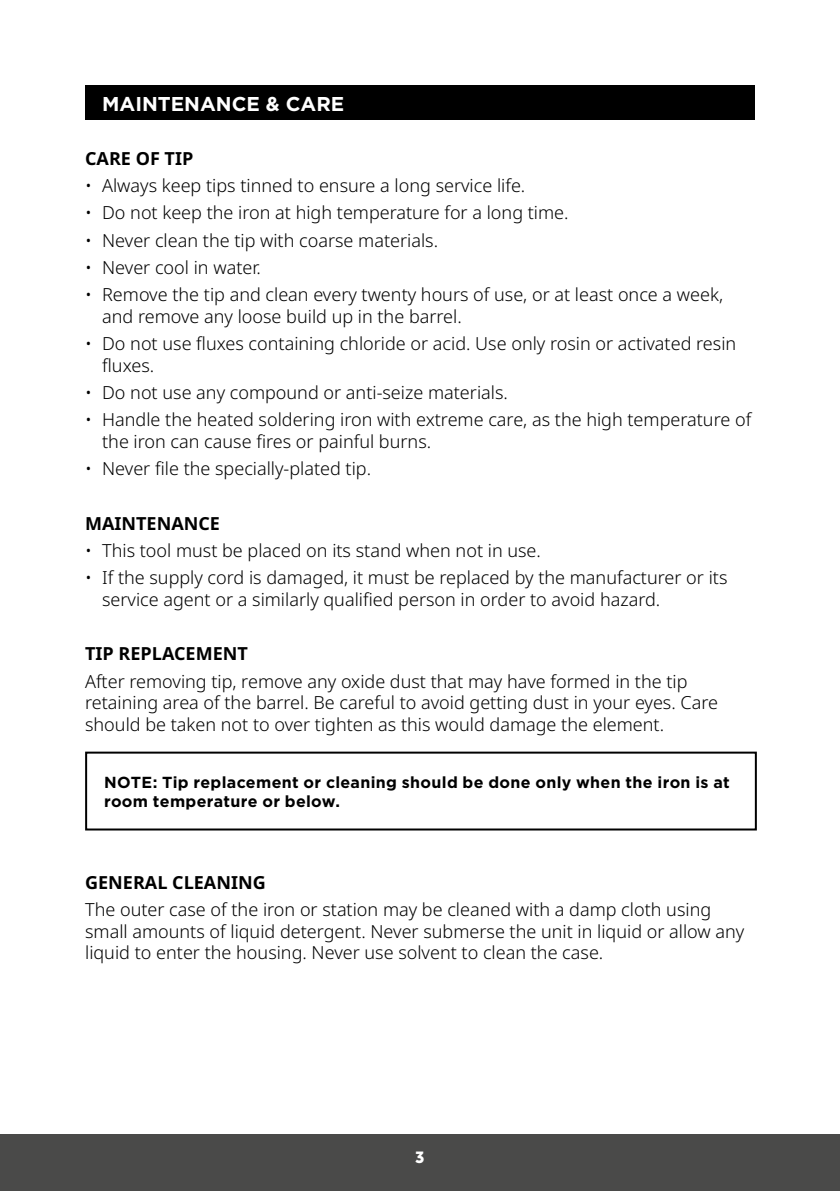
<style>
.page{position:relative;width:840px;height:1191px;background:#fff}
.page>*{position:absolute;margin:0;border:0;box-sizing:border-box;transform-origin:0 0}
.t1{font:700 20px "Gotham HTF";color:#fff}
.t2{font:300 18px/21.6px "Noto Sans";color:#000}
.t3{font:700 18px "Noto Sans";color:#000}
.t4{font:700 16px/19.2px "Gotham HTF";letter-spacing:.02em;color:#000}
.t5{font:16px "Museo Sans 900";color:#fff}
</style>
<div class="page">
<div style="left:0;top:1134px;width:839px;height:57px;background:#4a4a49"></div>
<div style="left:85px;top:85px;width:669px;height:35px;background:#000"></div>
<div style="left:85px;top:751px;width:671px;height:79px;border:2px solid #000"></div>
<p class="t1" style="left:102px;top:92px;width:243px">MAINTENANCE &amp; CARE</p>
<p class="t3" style="left:85px;top:146px;width:110px">CARE OF TIP</p>
<p class="t2" style="left:85px;top:175px;width:441px">• Always keep tips tinned to ensure a long service life.</p>
<p class="t2" style="left:85px;top:202px;width:484px">• Do not keep the iron at high temperature for a long time.</p>
<p class="t2" style="left:85px;top:230px;width:354px">• Never clean the tip with coarse materials.</p>
<p class="t2" style="left:85px;top:257px;width:177px">• Never cool in water.</p>
<p class="t2" style="left:102px;top:284px;width:622px;text-indent:-17px">• Remove the tip and clean every twenty hours of use, or at least once a week, and remove any loose build up in the barrel.</p>
<p class="t2" style="left:102px;top:333px;width:635px;text-indent:-17px">• Do not use fluxes containing chloride or acid. Use only rosin or activated resin fluxes.</p>
<p class="t2" style="left:85px;top:382px;width:424px">• Do not use any compound or anti-seize materials.</p>
<p class="t2" style="left:102px;top:409px;width:650px;text-indent:-17px">• Handle the heated soldering iron with extreme care, as the high temperature of the iron can cause fires or painful burns.</p>
<p class="t2" style="left:85px;top:458px;width:287px">• Never file the specially-plated tip.</p>
<p class="t3" style="left:85px;top:510px;width:136px">MAINTENANCE</p>
<p class="t2" style="left:85px;top:540px;width:457px">• This tool must be placed on its stand when not in use.</p>
<p class="t2" style="left:102px;top:567px;width:626px;text-indent:-17px">• If the supply cord is damaged, it must be replaced by the manufacturer or its service agent or a similarly qualified person in order to avoid hazard.</p>
<p class="t3" style="left:85px;top:641px;width:164px">TIP REPLACEMENT</p>
<p class="t2" style="left:85px;top:671px;width:634px">After removing tip, remove any oxide dust that may have formed in the tip retaining area of the barrel. Be careful to avoid getting dust in your eyes. Care should be taken not to over tighten as this would damage the element.</p>
<p class="t4" style="left:104px;top:772px;width:626px">NOTE: Tip replacement or cleaning should be done only when the iron is at room temperature or below.</p>
<p class="t3" style="left:85px;top:869px;width:182px">GENERAL CLEANING</p>
<p class="t2" style="left:85px;top:899px;width:660px">The outer case of the iron or station may be cleaned with a damp cloth using small amounts of liquid detergent. Never submerse the unit in liquid or allow any liquid to enter the housing. Never use solvent to clean the case.</p>
<p class="t5" style="left:415px;top:1148px;width:11px">3</p>
</div>
